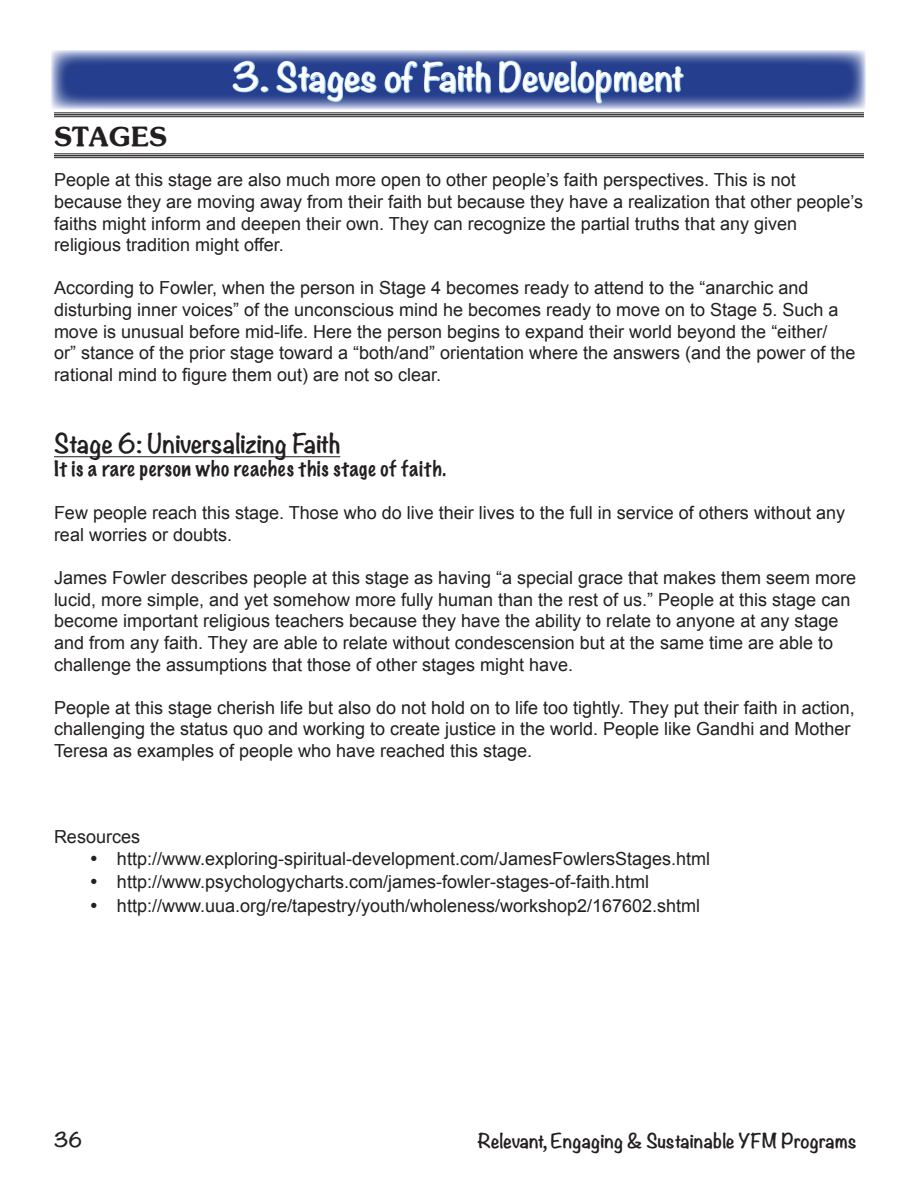
<style>
.page{position:relative;width:918px;height:1188px;background:#fff}
.page>*{position:absolute;margin:0;border:0;box-sizing:border-box;transform-origin:0 0}
.Title_-_Heading{font:700 34.5px "Noteworthy";color:#fff}
.Sm_Sub_Headings{font:600 27px "Novelty";color:#231f20}
.Sub_Title_Underline{font:700 24px "Noteworthy";color:#231f20}
.Basic_Bold_14{font:100 19.5px "Marker Felt";letter-spacing:.04em;color:#231f20}
.Paragraph_Style_Left{font:18px/21.6px "Arial";color:#231f20}
.t1{font:700 18px "Noteworthy";color:#231f20}
</style>
<div class="page">
<hr style="left:54px;top:113px;width:810px;height:1px;background:#231f20">
<hr style="left:54px;top:114px;width:810px;height:1px;background:#231f20">
<hr style="left:54px;top:116px;width:810px;height:1px;background:#231f20">
<hr style="left:54px;top:154px;width:810px;height:1px;background:#231f20">
<hr style="left:54px;top:155px;width:810px;height:1px;background:#231f20">
<hr style="left:54px;top:157px;width:810px;height:1px;background:#231f20">
<svg style="left:54px;top:53px;width:810px;height:60px;background:#6073ac"></svg>
<svg style="left:54px;top:117px;width:120px;height:38px"></svg>
<svg style="left:231px;top:60px;width:146px;height:43px;background:#405ea2"></svg>
<svg style="left:384px;top:60px;width:108px;height:35px;background:#4061a4"></svg>
<svg style="left:498px;top:51px;width:187px;height:54px;background:#4e69a9"></svg>
<hr style="left:54px;top:456px;width:286px;height:1px;background:#231f20">
<p class="Sm_Sub_Headings" style="left:54px;top:120px;width:115px">STAGES</p>
<p class="Title_-_Heading" style="left:232px;top:47px;width:454px">3. Stages of Faith Development</p>
<p class="Paragraph_Style_Left" style="left:54px;top:169px;width:811px">People at this stage are also much more open to other people’s faith perspectives. This is not because they are moving away from their faith but because they have a realization that other people’s faiths might inform and deepen their own. They can recognize the partial truths that any given religious tradition might offer.</p>
<p class="Paragraph_Style_Left" style="left:54px;top:277px;width:803px">According to Fowler, when the person in Stage 4 becomes ready to attend to the “anarchic and disturbing inner voices” of the unconscious mind he becomes ready to move on to Stage 5. Such a move is unusual before mid-life. Here the person begins to expand their world beyond the “either/<br>or” stance of the prior stage toward a “both/and” orientation where the answers (and the power of the rational mind to figure them out) are not so clear.</p>
<p class="Sub_Title_Underline" style="left:54px;top:422px;width:288px">Stage 6: Universalizing Faith</p>
<p class="Basic_Bold_14" style="left:54px;top:453px;width:394px">It is a rare person who reaches this stage of faith.</p>
<p class="Paragraph_Style_Left" style="left:54px;top:502px;width:793px">Few people reach this stage. Those who do live their lives to the full in service of others without any real worries or doubts.</p>
<p class="Paragraph_Style_Left" style="left:54px;top:567px;width:804px">James Fowler describes people at this stage as having “a special grace that makes them seem more lucid, more simple, and yet somehow more fully human than the rest of us.” People at this stage can become important religious teachers because they have the ability to relate to anyone at any stage and from any faith. They are able to relate without condescension but at the same time are able to challenge the assumptions that those of other stages might have.</p>
<p class="Paragraph_Style_Left" style="left:54px;top:697px;width:802px">People at this stage cherish life but also do not hold on to life too tightly. They put their faith in action, challenging the status quo and working to create justice in the world. People like Gandhi and Mother<br>Teresa as examples of people who have reached this stage.</p>
<p class="Paragraph_Style_Left" style="left:54px;top:826px;width:88px">Resources</p>
<p class="Paragraph_Style_Left" style="left:90px;top:848px;width:622px">• http://www.exploring-spiritual-development.com/JamesFowlersStages.html</p>
<p class="Paragraph_Style_Left" style="left:90px;top:871px;width:561px">• http://www.psychologycharts.com/james-fowler-stages-of-faith.html</p>
<p class="Paragraph_Style_Left" style="left:90px;top:895px;width:612px">• http://www.uua.org/re/tapestry/youth/wholeness/workshop2/167602.shtml</p>
<p class="t1" style="left:54px;top:1124px;width:30px">36</p>
<p class="t1" style="left:477px;top:1124px;width:381px">Relevant, Engaging &amp; Sustainable YFM Programs</p>
</div>
